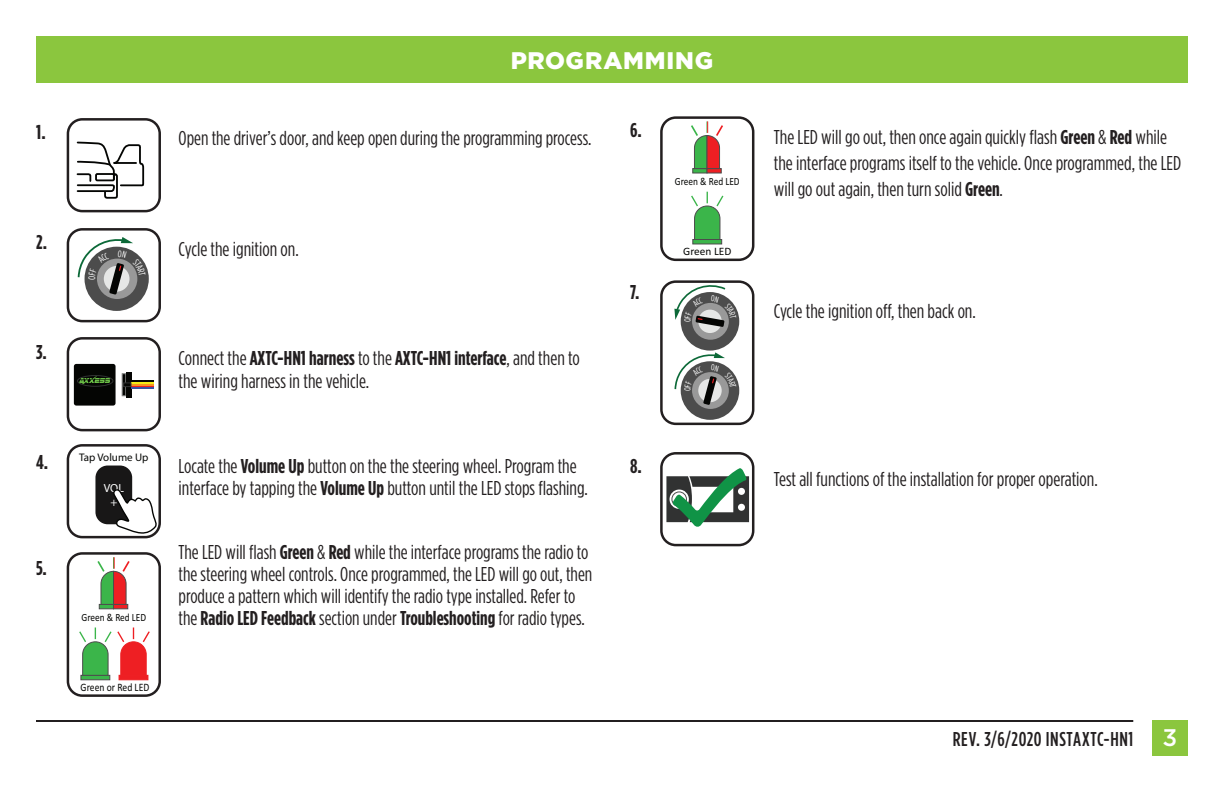
<style>
.page{position:relative;width:1224px;height:792px;background:#fff}
.page>*{position:absolute;margin:0;border:0;box-sizing:border-box;transform-origin:0 0}
.t1{font:900 24px "Gotham";letter-spacing:.035em;color:#fff}
.t2{font:20px/22px "Gotham Condensed";color:#231f20}
.t3{font:500 20px "Gotham Condensed";letter-spacing:.03em;color:#231f20}
.t4{font:700 20px "Gotham Condensed";color:#231f20}
.t5{font:11.8px/14.2px "Myriad Pro";color:#fff;text-align:center}
.t6{font:11.4px "Calibri";color:#040503;scale:.85 1}
.t7{font:11.4px "Calibri";color:#040503}
.t8{font:11px "Calibri";color:#040503;scale:.85 1}
.t9{font:11px "Myriad Pro";color:#040503}
.s1{font-weight:700}
.s2{font-family:"Gotham";font-size:24px;color:#fff}
</style>
<div class="page">
<div style="left:36px;top:36px;width:1152px;height:46px;background:#8bc63e"></div>
<div style="left:1152px;top:720px;width:36px;height:36px;background:#8bc63e"></div>
<hr style="left:36px;top:720px;width:1097px;height:2px;background:#231f20">
<div style="left:67px;top:228px;width:94px;height:94px;border:2px solid #231f20;border-radius:14px"></div>
<svg style="left:68px;top:340px;width:90px;height:90px"></svg>
<div style="left:67px;top:337px;width:94px;height:94px;border:2px solid #231f20;border-radius:14px"></div>
<svg style="left:68px;top:447px;width:90px;height:90px"></svg>
<div style="left:67px;top:444px;width:94px;height:94px;border:2px solid #231f20;border-radius:14px"></div>
<svg style="left:68px;top:121px;width:90px;height:90px"></svg>
<div style="left:67px;top:118px;width:94px;height:94px;border:2px solid #231f20;border-radius:14px"></div>
<svg style="left:72px;top:555px;width:84px;height:139px"></svg>
<div style="left:67px;top:552px;width:94px;height:145px;border:2px solid #231f20;border-radius:14px"></div>
<svg style="left:665px;top:119px;width:84px;height:141px"></svg>
<div style="left:660px;top:116px;width:94px;height:145px;border:2px solid #231f20;border-radius:14px"></div>
<div style="left:660px;top:280px;width:94px;height:145px;border:2px solid #231f20;border-radius:14px"></div>
<svg style="left:663px;top:453px;width:90px;height:92px"></svg>
<div style="left:660px;top:452px;width:94px;height:94px;border:2px solid #231f20;border-radius:14px"></div>
<svg style="left:68px;top:229px;width:92px;height:92px"></svg>
<svg style="left:665px;top:282px;width:84px;height:142px"></svg>
<p class="t4" style="left:36px;top:121px;width:11px">1.</p>
<p class="t4" style="left:36px;top:231px;width:13px">2.</p>
<p class="t4" style="left:36px;top:341px;width:12px">3.</p>
<p class="t4" style="left:36px;top:450px;width:14px">4.</p>
<p class="t4" style="left:36px;top:556px;width:13px">5.</p>
<p class="t9" style="left:79px;top:451px;width:71px">Tap Volume Up</p>
<p class="t5" style="left:104px;top:481px;width:22px">VOL +</p>
<p class="t8" style="left:81px;top:610px;width:78px">Green &amp; Red LED</p>
<p class="t6" style="left:81px;top:680px;width:82px">Green or Red LED</p>
<p class="t1" style="left:511px;top:47px;width:204px">PROGRAMMING</p>
<p class="t2" style="left:179px;top:127px;width:415px">Open the driver’s door, and keep open during the programming process.</p>
<p class="t2" style="left:179px;top:238px;width:122px">Cycle the ignition on.</p>
<p class="t2" style="left:179px;top:346px;width:403px;line-height:23px">Connect the <span class="s1">AXTC-HN1 harness</span> to the <span class="s1">AXTC-HN1 interface</span>, and then to the wiring harness in the vehicle.</p>
<p class="t2" style="left:179px;top:455px;width:411px">Locate the <span class="s1">Volume Up</span> button on the the steering wheel. Program the interface by tapping the <span class="s1">Volume Up</span> button until the LED stops flashing.</p>
<p class="t2" style="left:179px;top:541px;width:415px">The LED will flash <span class="s1">Green</span> &amp; <span class="s1">Red</span> while the interface programs the radio to the steering wheel controls. Once programmed, the LED will go out, then produce a pattern which will identify the radio type installed. Refer to the <span class="s1">Radio LED Feedback</span> section under <span class="s1">Troubleshooting</span> for radio types.</p>
<p class="t4" style="left:630px;top:119px;width:13px">6.</p>
<p class="t4" style="left:630px;top:281px;width:11px">7.</p>
<p class="t8" style="left:675px;top:174px;width:78px">Green &amp; Red LED</p>
<p class="t7" style="left:683px;top:244px;width:50px">Green LED</p>
<p class="t4" style="left:630px;top:455px;width:13px">8.</p>
<p class="t2" style="left:774px;top:123px;width:409px;line-height:26px">The LED will go out, then once again quickly flash <span class="s1">Green</span> &amp; <span class="s1">Red</span> while the interface programs itself to the vehicle. Once programmed, the LED will go out again, then turn solid <span class="s1">Green</span>.</p>
<p class="t2" style="left:774px;top:299px;width:203px">Cycle the ignition off, then back on.</p>
<p class="t2" style="left:774px;top:467px;width:325px">Test all functions of the installation for proper operation.</p>
<p class="t3" style="left:953px;top:728px;width:226px">REV. 3/6/2020 INSTAXTC-HN1 <span class="s2">3</span></p>
</div>
